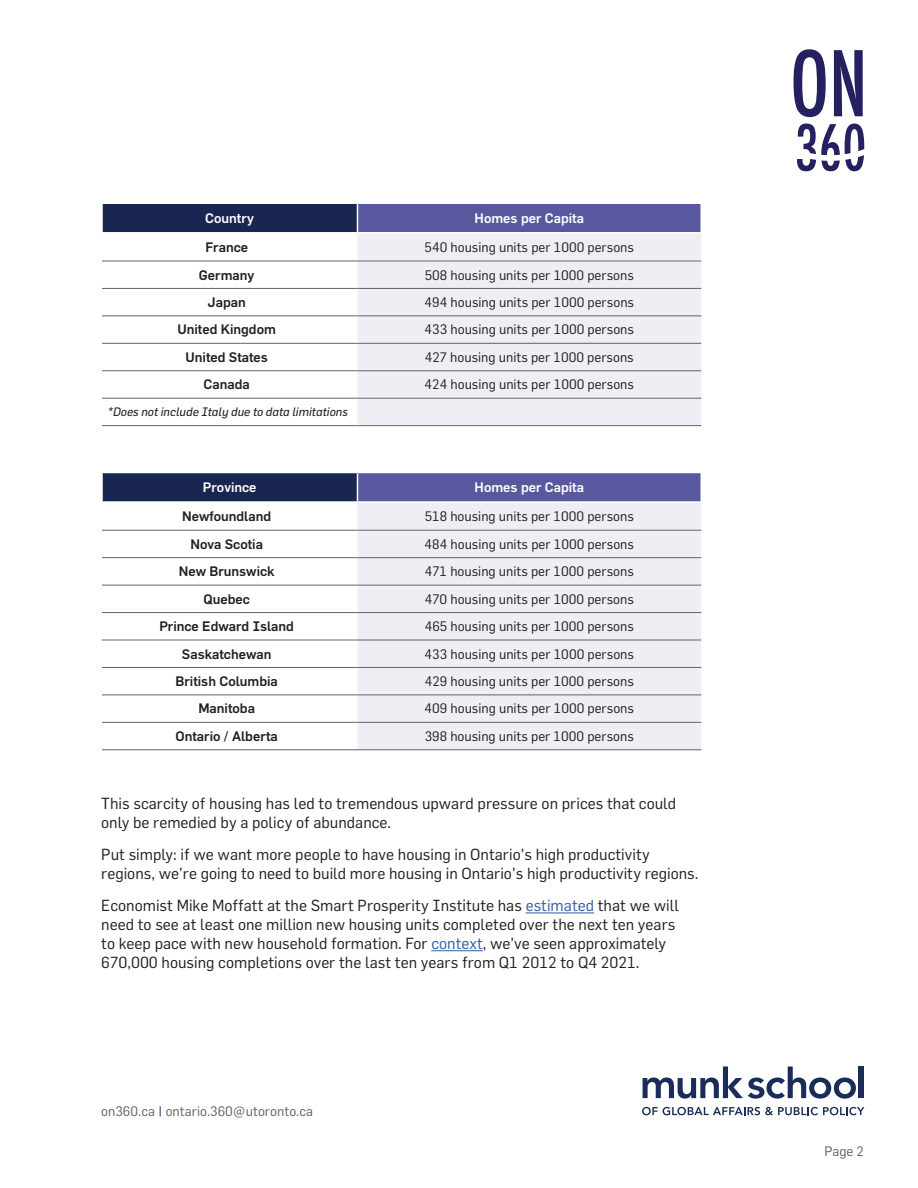
<style>
.page{position:relative;width:918px;height:1188px;background:#fff}
.page>*{position:absolute;margin:0;border:0;box-sizing:border-box;transform-origin:0 0}
.t1{font:15.75px/18.9px "Flama";color:#231f20}
.t2{font:13.5px "Flama";color:#231f20}
.t3{font:500 13.5px "Flama";color:#231f20}
.t4{font:500 13.5px "Flama";color:#fff}
.t5{font:13.5px "Flama";color:#636366}
.t6{font:italic 12px "Flama";color:#231f20}
.s1{color:#325caa}
.s2{color:#182651}
</style>
<div class="page">
<svg style="left:643px;top:1066px;width:213px;height:33px"></svg>
<div style="left:859px;top:1066px;width:5px;height:32px;background:#1a2d5a"></div>
<svg style="left:642px;top:1107px;width:222px;height:8px"></svg>
<svg style="left:794px;top:49px;width:32px;height:68px"></svg>
<svg style="left:834px;top:50px;width:29px;height:66px"></svg>
<svg style="left:797px;top:124px;width:67px;height:47px"></svg>
<hr style="left:526px;top:913px;width:68px;height:1px;background:#325caa">
<hr style="left:431px;top:950px;width:52px;height:1px;background:#325caa">
<div style="left:102px;top:203px;width:255px;height:30px;background:#182651"></div>
<div style="left:357px;top:203px;width:344px;height:30px;background:#59589f"></div>
<div style="left:357px;top:234px;width:344px;height:191px;background:#eeeef5"></div>
<hr style="left:101px;top:202px;width:256px;height:2px;background:#fff">
<hr style="left:101px;top:204px;width:2px;height:28px;background:#fff">
<hr style="left:357px;top:202px;width:345px;height:2px;background:#fff">
<svg style="left:357px;top:204px;width:1px;height:28px"></svg>
<hr style="left:700px;top:204px;width:2px;height:28px;background:#fff">
<hr style="left:101px;top:232px;width:256px;height:2px;background:#fff">
<hr style="left:357px;top:232px;width:345px;height:2px;background:#fff">
<hr style="left:102px;top:261px;width:255px;height:1px;background:#636366">
<hr style="left:357px;top:261px;width:344px;height:1px;background:#636366">
<hr style="left:102px;top:288px;width:255px;height:1px;background:#636366">
<hr style="left:357px;top:288px;width:344px;height:1px;background:#636366">
<hr style="left:102px;top:316px;width:255px;height:1px;background:#636366">
<hr style="left:357px;top:316px;width:344px;height:1px;background:#636366">
<hr style="left:102px;top:343px;width:255px;height:1px;background:#636366">
<hr style="left:357px;top:343px;width:344px;height:1px;background:#636366">
<hr style="left:102px;top:371px;width:255px;height:1px;background:#636366">
<hr style="left:357px;top:371px;width:344px;height:1px;background:#636366">
<hr style="left:102px;top:398px;width:255px;height:1px;background:#636366">
<hr style="left:357px;top:398px;width:344px;height:1px;background:#636366">
<hr style="left:102px;top:425px;width:255px;height:1px;background:#636366">
<hr style="left:357px;top:425px;width:344px;height:1px;background:#636366">
<div style="left:102px;top:472px;width:255px;height:30px;background:#182651"></div>
<div style="left:357px;top:472px;width:344px;height:30px;background:#59589f"></div>
<div style="left:357px;top:503px;width:344px;height:247px;background:#eeeef5"></div>
<hr style="left:101px;top:472px;width:256px;height:1px;background:#fff">
<hr style="left:101px;top:473px;width:2px;height:28px;background:#fff">
<hr style="left:357px;top:472px;width:345px;height:1px;background:#fff">
<svg style="left:357px;top:473px;width:1px;height:28px"></svg>
<hr style="left:700px;top:473px;width:2px;height:28px;background:#fff">
<hr style="left:101px;top:501px;width:256px;height:2px;background:#fff">
<hr style="left:357px;top:501px;width:345px;height:2px;background:#fff">
<hr style="left:102px;top:530px;width:255px;height:1px;background:#636366">
<hr style="left:357px;top:530px;width:344px;height:1px;background:#636366">
<hr style="left:102px;top:557px;width:255px;height:1px;background:#636366">
<hr style="left:357px;top:557px;width:344px;height:1px;background:#636366">
<hr style="left:102px;top:585px;width:255px;height:1px;background:#636366">
<hr style="left:357px;top:585px;width:344px;height:1px;background:#636366">
<hr style="left:102px;top:612px;width:255px;height:1px;background:#636366">
<hr style="left:357px;top:612px;width:344px;height:1px;background:#636366">
<hr style="left:102px;top:640px;width:255px;height:1px;background:#636366">
<hr style="left:357px;top:640px;width:344px;height:1px;background:#636366">
<hr style="left:102px;top:667px;width:255px;height:1px;background:#636366">
<hr style="left:357px;top:667px;width:344px;height:1px;background:#636366">
<hr style="left:102px;top:695px;width:255px;height:1px;background:#636366">
<hr style="left:357px;top:695px;width:344px;height:1px;background:#636366">
<hr style="left:102px;top:722px;width:255px;height:1px;background:#636366">
<hr style="left:357px;top:722px;width:344px;height:1px;background:#636366">
<hr style="left:102px;top:750px;width:255px;height:1px;background:#636366">
<hr style="left:357px;top:750px;width:344px;height:1px;background:#636366">
<p class="t4" style="left:205px;top:210px;width:50px">Country</p>
<p class="t4" style="left:475px;top:210px;width:111px">Homes per Capita</p>
<p class="t3" style="left:205px;top:239px;width:44px">France</p>
<p class="t2" style="left:425px;top:239px;width:211px">540 housing units per 1000 persons</p>
<p class="t3" style="left:199px;top:266px;width:57px">Germany</p>
<p class="t2" style="left:425px;top:267px;width:211px">508 housing units per 1000 persons</p>
<p class="t3" style="left:208px;top:294px;width:40px">Japan</p>
<p class="t2" style="left:425px;top:294px;width:211px">494 housing units per 1000 persons</p>
<p class="t3" style="left:178px;top:321px;width:100px">United Kingdom</p>
<p class="t2" style="left:425px;top:321px;width:211px">433 housing units per 1000 persons</p>
<p class="t3" style="left:186px;top:349px;width:84px">United States</p>
<p class="t2" style="left:425px;top:349px;width:210px">427 housing units per 1000 persons</p>
<p class="t3" style="left:204px;top:376px;width:48px">Canada</p>
<p class="t2" style="left:425px;top:376px;width:211px">424 housing units per 1000 persons</p>
<p class="t6" style="left:108px;top:405px;width:242px">*Does not include Italy due to data limitations</p>
<p class="t4" style="left:203px;top:479px;width:55px">Province</p>
<p class="t4" style="left:475px;top:479px;width:111px">Homes per Capita</p>
<p class="t3" style="left:182px;top:508px;width:91px">Newfoundland</p>
<p class="t2" style="left:425px;top:508px;width:211px">518 housing units per 1000 persons</p>
<p class="t3" style="left:190px;top:536px;width:74px">Nova Scotia</p>
<p class="t2" style="left:425px;top:536px;width:211px">484 housing units per 1000 persons</p>
<p class="t3" style="left:179px;top:563px;width:97px">New Brunswick</p>
<p class="t2" style="left:425px;top:563px;width:211px">471 housing units per 1000 persons</p>
<p class="t3" style="left:204px;top:591px;width:48px">Quebec</p>
<p class="t2" style="left:425px;top:591px;width:211px">470 housing units per 1000 persons</p>
<p class="t3" style="left:159px;top:618px;width:136px">Prince Edward Island</p>
<p class="t2" style="left:425px;top:618px;width:211px">465 housing units per 1000 persons</p>
<p class="t3" style="left:182px;top:646px;width:91px">Saskatchewan</p>
<p class="t2" style="left:425px;top:646px;width:211px">433 housing units per 1000 persons</p>
<p class="t3" style="left:176px;top:673px;width:104px">British Columbia</p>
<p class="t2" style="left:425px;top:673px;width:211px">429 housing units per 1000 persons</p>
<p class="t3" style="left:198px;top:700px;width:58px">Manitoba</p>
<p class="t2" style="left:425px;top:700px;width:211px">409 housing units per 1000 persons</p>
<p class="t3" style="left:176px;top:728px;width:104px">Ontario / Alberta</p>
<p class="t2" style="left:425px;top:728px;width:211px">398 housing units per 1000 persons</p>
<p class="t1" style="left:101px;top:793px;width:577px">This scarcity of housing has led to tremendous upward pressure on prices that could only be remedied by a policy of abundance.</p>
<p class="t1" style="left:101px;top:845px;width:599px">Put simply: if we want more people to have housing in Ontario’s high productivity regions, we’re going to need to build more housing in Ontario’s high productivity regions.</p>
<p class="t1" style="left:101px;top:896px;width:579px">Economist Mike Moffatt at the Smart Prosperity Institute has <span class="s1">estimated</span> that we will need to see at least one million new housing units completed over the next ten years to keep pace with new household formation. For <span class="s1">context</span>, we’ve seen approximately 670,000 housing completions over the last ten years from Q1 2012 to Q4 2021.</p>
<p class="t5" style="left:101px;top:1103px;width:213px">on360.ca <span class="s2">|</span> ontario.360@utoronto.ca</p>
<p class="t5" style="left:824px;top:1143px;width:41px">Page 2</p>
</div>
